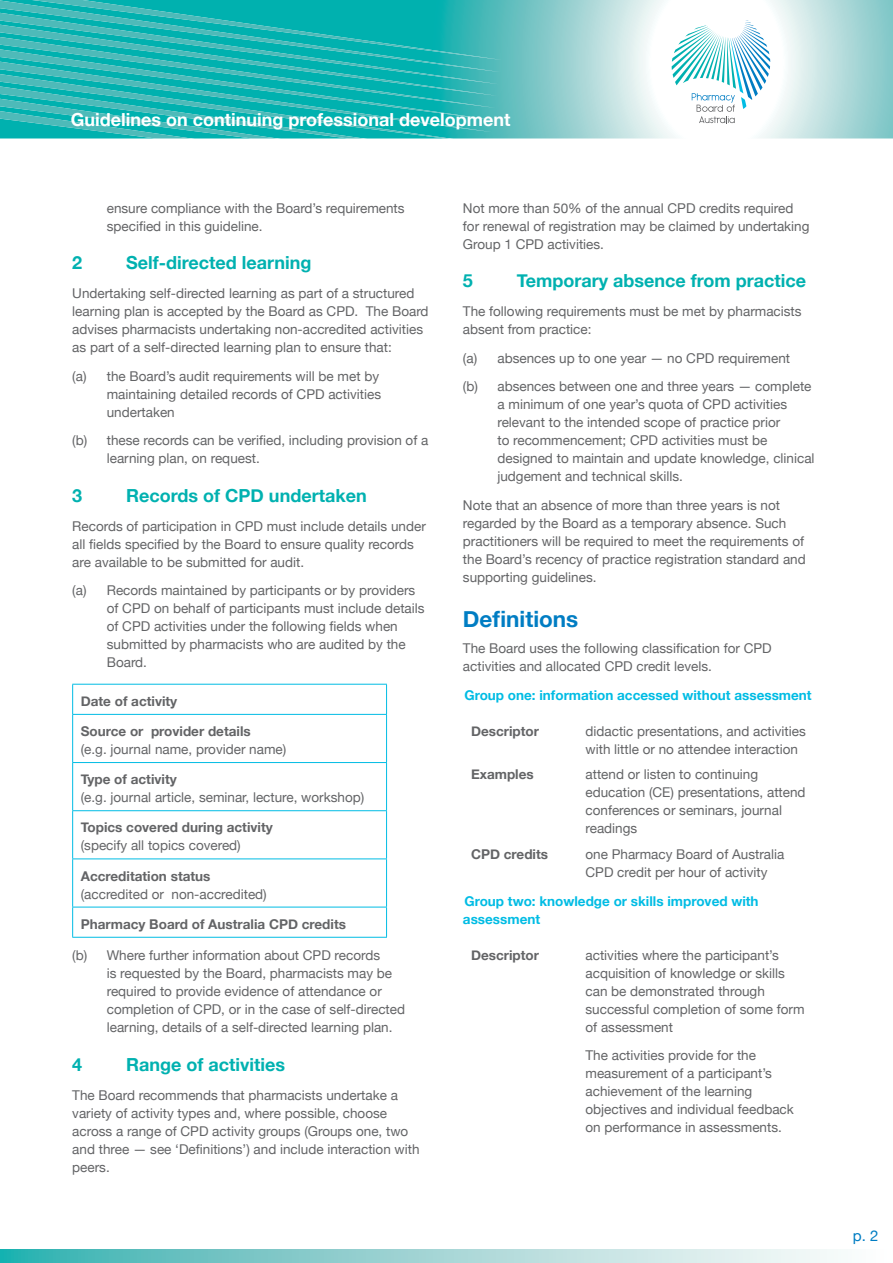
<style>
.page{position:relative;width:893px;height:1263px;background:#fff}
.page>*{position:absolute;margin:0;border:0;box-sizing:border-box;transform-origin:0 0}
.t1{font:700 22.5px "Helvetica Neue";color:#007dc3}
.t2{font:700 18px "Helvetica Neue";color:#00b1b0}
.t3{font:700 18px "Helvetica Neue";color:#fff}
.t4{font:15px "Helvetica Neue";color:#007dc3}
.t5{font:13.5px/18px "Helvetica Neue";color:#636466}
.t6{font:700 13.5px "Helvetica Neue";color:#636466}
.t7{font:700 13.5px/18px "Helvetica Neue";color:#00bce4}
</style>
<div class="page">
<svg style="left:502px;top:0;width:391px;height:138px"></svg>
<svg style="left:0;top:0;width:502px;height:139px;background:#22b6b4"></svg>
<svg style="left:0;top:1249px;width:834px;height:14px;background:#9ad4d4"></svg>
<svg style="left:672px;top:20px;width:98px;height:103px"></svg>
<hr style="left:72px;top:684px;width:315px;height:1px;background:#00bce4">
<hr style="left:72px;top:684px;width:1px;height:30px;background:#00bce4">
<hr style="left:386px;top:684px;width:1px;height:30px;background:#00bce4">
<hr style="left:72px;top:714px;width:315px;height:1px;background:#00bce4">
<hr style="left:72px;top:715px;width:1px;height:47px;background:#00bce4">
<hr style="left:386px;top:715px;width:1px;height:47px;background:#00bce4">
<hr style="left:72px;top:762px;width:315px;height:1px;background:#00bce4">
<hr style="left:72px;top:763px;width:1px;height:47px;background:#00bce4">
<hr style="left:386px;top:763px;width:1px;height:47px;background:#00bce4">
<hr style="left:72px;top:810px;width:315px;height:1px;background:#00bce4">
<hr style="left:72px;top:811px;width:1px;height:47px;background:#00bce4">
<hr style="left:386px;top:811px;width:1px;height:47px;background:#00bce4">
<hr style="left:72px;top:858px;width:315px;height:1px;background:#00bce4">
<hr style="left:72px;top:859px;width:1px;height:48px;background:#00bce4">
<hr style="left:386px;top:859px;width:1px;height:48px;background:#00bce4">
<hr style="left:72px;top:907px;width:315px;height:1px;background:#00bce4">
<hr style="left:72px;top:907px;width:1px;height:30px;background:#00bce4">
<hr style="left:386px;top:907px;width:1px;height:30px;background:#00bce4">
<hr style="left:72px;top:937px;width:315px;height:1px;background:#00bce4">
<h2 class="t3" style="left:71px;top:108px;width:441px">Guidelines on continuing professional development</h2>
<p class="t5" style="left:107px;top:199px;width:299px">ensure compliance with the Board’s requirements specified in this guideline.</p>
<h2 class="t2" style="left:72px;top:252px;width:12px">2</h2>
<h2 class="t2" style="left:126px;top:252px;width:187px">Self-directed learning</h2>
<p class="t5" style="left:72px;top:284px;width:358px">Undertaking self-directed learning as part of a structured learning plan is accepted by the Board as CPD. The Board advises pharmacists undertaking non-accredited activities as part of a self-directed learning plan to ensure that:</p>
<p class="t5" style="left:107px;top:367px;width:276px;text-indent:-35px">(a) the Board’s audit requirements will be met by maintaining detailed records of CPD activities undertaken</p>
<p class="t5" style="left:107px;top:431px;width:323px;text-indent:-35px">(b) these records can be verified, including provision of a learning plan, on request.</p>
<h2 class="t2" style="left:72px;top:484px;width:12px">3</h2>
<h2 class="t2" style="left:126px;top:484px;width:242px">Records of CPD undertaken</h2>
<p class="t5" style="left:72px;top:517px;width:355px">Records of participation in CPD must include details under all fields specified by the Board to ensure quality records are available to be submitted for audit.</p>
<p class="t5" style="left:107px;top:581px;width:319px;text-indent:-35px">(a) Records maintained by participants or by providers of CPD on behalf of participants must include details of CPD activities under the following fields when submitted by pharmacists who are audited by the Board.</p>
<p class="t6" style="left:81px;top:693px;width:98px">Date of activity</p>
<p class="t6" style="left:81px;top:723px;width:172px">Source or provider details</p>
<p class="t5" style="left:81px;top:740px;width:207px">(e.g. journal name, provider name)</p>
<p class="t6" style="left:81px;top:771px;width:97px">Type of activity</p>
<p class="t5" style="left:81px;top:788px;width:285px">(e.g. journal article, seminar, lecture, workshop)</p>
<p class="t6" style="left:81px;top:819px;width:193px">Topics covered during activity</p>
<p class="t5" style="left:81px;top:836px;width:162px">(specify all topics covered)</p>
<p class="t6" style="left:81px;top:867px;width:131px">Accreditation status</p>
<p class="t5" style="left:81px;top:884px;width:188px">(accredited or non-accredited)</p>
<p class="t6" style="left:81px;top:915px;width:267px">Pharmacy Board of Australia CPD credits</p>
<p class="t5" style="left:107px;top:946px;width:300px;text-indent:-35px">(b) Where further information about CPD records<br>is requested by the Board, pharmacists may be required to provide evidence of attendance or completion of CPD, or in the case of self-directed learning, details of a self-directed learning plan.</p>
<h2 class="t2" style="left:72px;top:1053px;width:12px">4</h2>
<h2 class="t2" style="left:126px;top:1053px;width:160px">Range of activities</h2>
<p class="t5" style="left:72px;top:1085px;width:349px">The Board recommends that pharmacists undertake a variety of activity types and, where possible, choose across a range of CPD activity groups (Groups one, two and three — see ‘Definitions’) and include interaction with peers.</p>
<p class="t5" style="left:463px;top:199px;width:348px">Not more than 50% of the annual CPD credits required for renewal of registration may be claimed by undertaking<br>Group 1 CPD activities.</p>
<h2 class="t2" style="left:463px;top:270px;width:12px">5</h2>
<h2 class="t2" style="left:517px;top:270px;width:291px">Temporary absence from practice</h2>
<p class="t5" style="left:463px;top:302px;width:340px">The following requirements must be met by pharmacists absent from practice:</p>
<p class="t5" style="left:463px;top:343px;width:350px;line-height:28.7px">(a) absences up to one year — no CPD requirement<br>(b) absences between one and three years — complete</p>
<p class="t5" style="left:497px;top:395px;width:319px">a minimum of one year’s quota of CPD activities relevant to the intended scope of practice prior<br>to recommencement; CPD activities must be designed to maintain and update knowledge, clinical judgement and technical skills.</p>
<p class="t5" style="left:463px;top:496px;width:344px">Note that an absence of more than three years is not regarded by the Board as a temporary absence. Such practitioners will be required to meet the requirements of the Board’s recency of practice registration standard and supporting guidelines.</p>
<h1 class="t1" style="left:463px;top:605px;width:117px">Definitions</h1>
<p class="t5" style="left:463px;top:639px;width:310px">The Board uses the following classification for CPD activities and allocated CPD credit levels.</p>
<p class="t7" style="left:464px;top:685px;width:349px">Group one: information accessed without assessment</p>
<p class="t6" style="left:471px;top:723px;width:69px">Descriptor</p>
<p class="t5" style="left:585px;top:721px;width:222px">didactic presentations, and activities with little or no attendee interaction</p>
<p class="t6" style="left:471px;top:766px;width:64px">Examples</p>
<p class="t5" style="left:585px;top:765px;width:222px">attend or listen to continuing education (CE) presentations, attend conferences or seminars, journal readings</p>
<p class="t6" style="left:471px;top:846px;width:79px">CPD credits</p>
<p class="t5" style="left:585px;top:845px;width:200px">one Pharmacy Board of Australia<br>CPD credit per hour of activity</p>
<p class="t7" style="left:463px;top:892px;width:297px">Group two: knowledge or skills improved with assessment</p>
<p class="t6" style="left:471px;top:947px;width:69px">Descriptor</p>
<p class="t5" style="left:585px;top:946px;width:221px">activities where the participant’s acquisition of knowledge or skills can be demonstrated through successful completion of some form of assessment</p>
<p class="t5" style="left:585px;top:1046px;width:210px">The activities provide for the measurement of a participant’s achievement of the learning objectives and individual feedback on performance in assessments.</p>
<p class="t4" style="left:853px;top:1227px;width:27px">p. 2</p>
</div>
